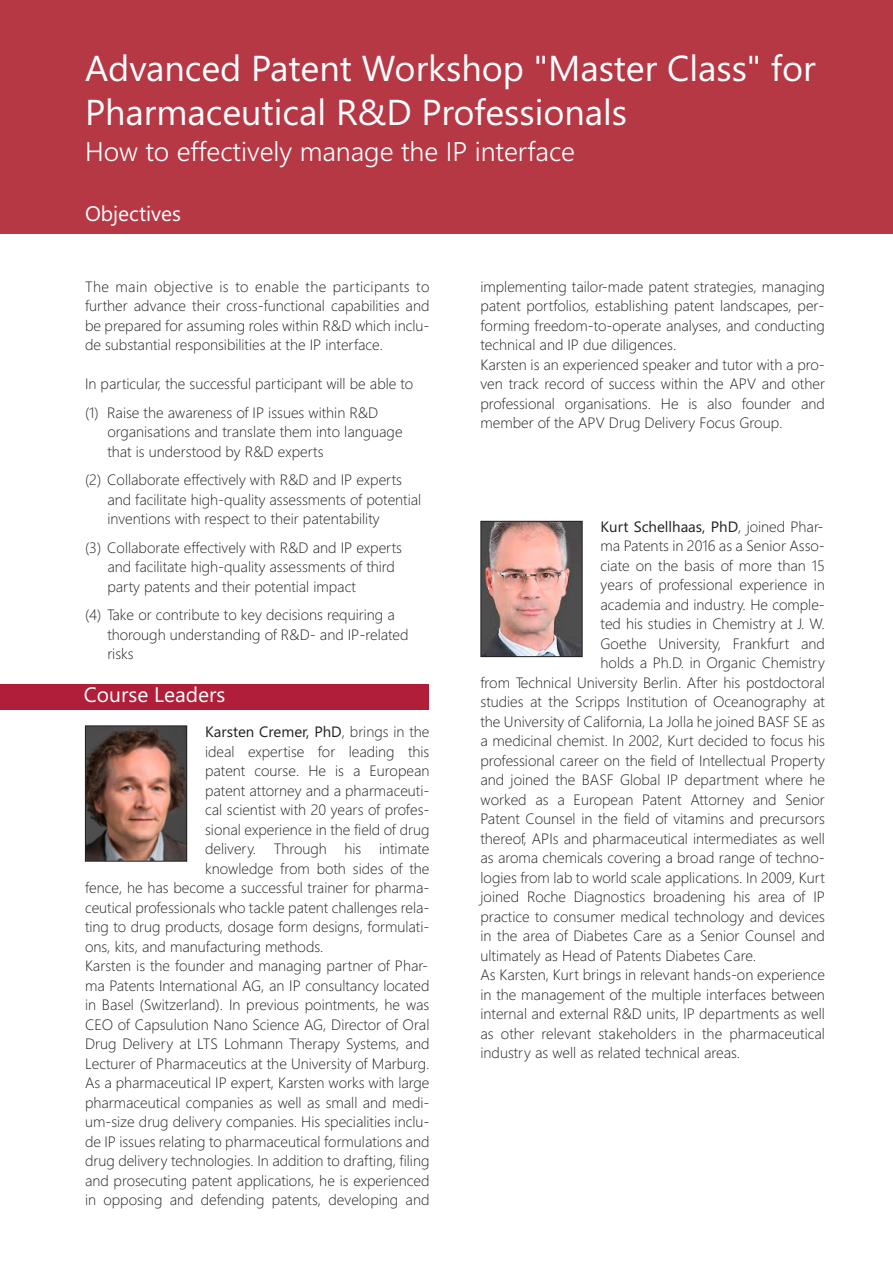
<style>
.page{position:relative;width:893px;height:1263px;background:#fff}
.page>*{position:absolute;margin:0;border:0;box-sizing:border-box;transform-origin:0 0}
.t1{font:36px/43.2px "Segoe UI";color:#fff}
.t2{font:300 27px "Segoe UI";color:#fff}
.t3{font:21px "Segoe UI";color:#fff}
.t4{font:300 15px/19.5px "Segoe UI";color:#231f20}
.t5{font:15px "Segoe UI";color:#231f20}
.s1{font-weight:300}
</style>
<div class="page">
<div style="left:0;top:0;width:893px;height:234px;background:#b73845"></div>
<img style="left:87px;top:727px;width:98px;height:132px">
<div style="left:85px;top:725px;width:102px;height:136px;border:1px solid #231f20"></div>
<img style="left:482px;top:523px;width:99px;height:132px">
<div style="left:480px;top:521px;width:103px;height:136px;border:1px solid #231f20"></div>
<div style="left:0;top:684px;width:428px;height:26px;background:#b01e39"></div>
<h1 class="t1" style="left:85px;top:51px;width:732px">Advanced Patent Workshop "Master Class" for<br>Pharmaceutical R&amp;D Professionals</h1>
<h2 class="t2" style="left:85px;top:141px;width:492px">How to effectively manage the IP interface</h2>
<h3 class="t3" style="left:85px;top:205px;width:97px">Objectives</h3>
<p class="t4" style="left:85px;top:278px;width:346px;text-align:justify">The main objective is to enable the participants to further advance their cross-functional capabilities and be prepared for assuming roles within R&amp;D which inclu&shy;de substantial responsibilities at the IP interface.</p>
<p class="t4" style="left:85px;top:371px;width:330px;line-height:28.5px">In particular, the successful participant will be able to (1) Raise the awareness of IP issues within R&amp;D</p>
<p class="t4" style="left:107px;top:424px;width:297px">organisations and translate them into language that is understood by R&amp;D experts</p>
<p class="t4" style="left:107px;top:472px;width:315px;text-indent:-22px">(2) Collaborate effectively with R&amp;D and IP experts and facilitate high-quality assessments of potential inventions with respect to their patentability</p>
<p class="t4" style="left:107px;top:539px;width:296px;text-indent:-22px">(3) Collaborate effectively with R&amp;D and IP experts and facilitate high-quality assessments of third party patents and their potential impact</p>
<p class="t4" style="left:107px;top:607px;width:303px;text-indent:-22px">(4) Take or contribute to key decisions requiring a thorough understanding of R&amp;D- and IP-related risks</p>
<h3 class="t3" style="left:84px;top:687px;width:143px">Course Leaders</h3>
<p class="t5" style="left:205px;top:726px;width:226px">Karsten Cremer, PhD<span class="s1">, brings in the</span></p>
<p class="t4" style="left:205px;top:743px;width:226px">ideal expertise for leading this</p>
<p class="t4" style="left:205px;top:763px;width:226px">patent course. He is a European</p>
<p class="t4" style="left:205px;top:782px;width:226px">patent attorney and a pharmaceuti-</p>
<p class="t4" style="left:205px;top:802px;width:226px">cal scientist with 20 years of profes-</p>
<p class="t4" style="left:205px;top:821px;width:226px">sional experience in the field of drug</p>
<p class="t4" style="left:205px;top:841px;width:226px">delivery. Through his intimate</p>
<p class="t4" style="left:205px;top:860px;width:226px">knowledge from both sides of the</p>
<p class="t4" style="left:85px;top:880px;width:346px">fence, he has become a successful trainer for pharma-</p>
<p class="t4" style="left:85px;top:899px;width:346px">ceutical professionals who tackle patent challenges rela-</p>
<p class="t4" style="left:85px;top:919px;width:346px">ting to drug products, dosage form designs, formulati-</p>
<p class="t4" style="left:85px;top:938px;width:240px">ons, kits, and manufacturing methods.</p>
<p class="t4" style="left:85px;top:958px;width:344px">Karsten is the founder and managing partner of Phar-</p>
<p class="t4" style="left:85px;top:977px;width:346px">ma Patents International AG, an IP consultancy located</p>
<p class="t4" style="left:85px;top:997px;width:346px">in Basel (Switzerland). In previous pointments, he was</p>
<p class="t4" style="left:85px;top:1016px;width:346px">CEO of Capsulution Nano Science AG, Director of Oral</p>
<p class="t4" style="left:85px;top:1036px;width:346px">Drug Delivery at LTS Lohmann Therapy Systems, and</p>
<p class="t4" style="left:85px;top:1055px;width:346px">Lecturer of Pharmaceutics at the University of Marburg.</p>
<p class="t4" style="left:85px;top:1075px;width:346px">As a pharmaceutical IP expert, Karsten works with large</p>
<p class="t4" style="left:85px;top:1094px;width:346px">pharmaceutical companies as well as small and medi-</p>
<p class="t4" style="left:85px;top:1114px;width:346px">um-size drug delivery companies. His specialities inclu-</p>
<p class="t4" style="left:85px;top:1133px;width:346px">de IP issues relating to pharmaceutical formulations and</p>
<p class="t4" style="left:85px;top:1153px;width:346px">drug delivery technologies. In addition to drafting, filing</p>
<p class="t4" style="left:85px;top:1172px;width:346px">and prosecuting patent applications, he is experienced</p>
<p class="t4" style="left:85px;top:1192px;width:346px">in opposing and defending patents, developing and</p>
<p class="t4" style="left:480px;top:278px;width:346px">implementing tailor-made patent strategies, managing patent portfolios, establishing patent landscapes, per&shy;forming freedom-to-operate analyses, and conducting technical and IP due diligences.<br>Karsten is an experienced speaker and tutor with a pro&shy;ven track record of success within the APV and other professional organisations. He is also founder and member of the APV Drug Delivery Focus Group.</p>
<p class="t5" style="left:601px;top:521px;width:224px">Kurt Schellhaas, PhD<span class="s1">, joined Phar-</span></p>
<p class="t4" style="left:601px;top:538px;width:226px">ma Patents in 2016 as a Senior Asso-</p>
<p class="t4" style="left:601px;top:557px;width:226px">ciate on the basis of more than 15</p>
<p class="t4" style="left:601px;top:577px;width:226px">years of professional experience in</p>
<p class="t4" style="left:601px;top:596px;width:226px">academia and industry. He comple-</p>
<p class="t4" style="left:601px;top:616px;width:226px">ted his studies in Chemistry at J. W.</p>
<p class="t4" style="left:601px;top:635px;width:226px">Goethe University, Frankfurt and</p>
<p class="t4" style="left:601px;top:655px;width:226px">holds a Ph.D. in Organic Chemistry</p>
<p class="t4" style="left:480px;top:674px;width:346px">from Technical University Berlin. After his postdoctoral</p>
<p class="t4" style="left:480px;top:694px;width:346px">studies at the Scripps Institution of Oceanography at</p>
<p class="t4" style="left:480px;top:713px;width:346px">the University of California, La Jolla he joined BASF SE as</p>
<p class="t4" style="left:480px;top:733px;width:346px">a medicinal chemist. In 2002, Kurt decided to focus his</p>
<p class="t4" style="left:480px;top:752px;width:346px">professional career on the field of Intellectual Property</p>
<p class="t4" style="left:480px;top:772px;width:346px">and joined the BASF Global IP department where he</p>
<p class="t4" style="left:480px;top:791px;width:346px">worked as a European Patent Attorney and Senior</p>
<p class="t4" style="left:480px;top:811px;width:346px">Patent Counsel in the field of vitamins and precursors</p>
<p class="t4" style="left:480px;top:830px;width:346px">thereof, APIs and pharmaceutical intermediates as well</p>
<p class="t4" style="left:480px;top:850px;width:346px">as aroma chemicals covering a broad range of techno-</p>
<p class="t4" style="left:480px;top:869px;width:346px">logies from lab to world scale applications. In 2009, Kurt</p>
<p class="t4" style="left:480px;top:889px;width:346px">joined Roche Diagnostics broadening his area of IP</p>
<p class="t4" style="left:480px;top:908px;width:346px">practice to consumer medical technology and devices</p>
<p class="t4" style="left:480px;top:928px;width:346px">in the area of Diabetes Care as a Senior Counsel and</p>
<p class="t4" style="left:480px;top:947px;width:277px">ultimately as Head of Patents Diabetes Care.</p>
<p class="t4" style="left:480px;top:967px;width:346px">As Karsten, Kurt brings in relevant hands-on experience</p>
<p class="t4" style="left:480px;top:986px;width:346px">in the management of the multiple interfaces between</p>
<p class="t4" style="left:480px;top:1006px;width:346px">internal and external R&amp;D units, IP departments as well</p>
<p class="t4" style="left:480px;top:1025px;width:346px">as other relevant stakeholders in the pharmaceutical</p>
<p class="t4" style="left:480px;top:1045px;width:261px">industry as well as related technical areas.</p>
</div>
